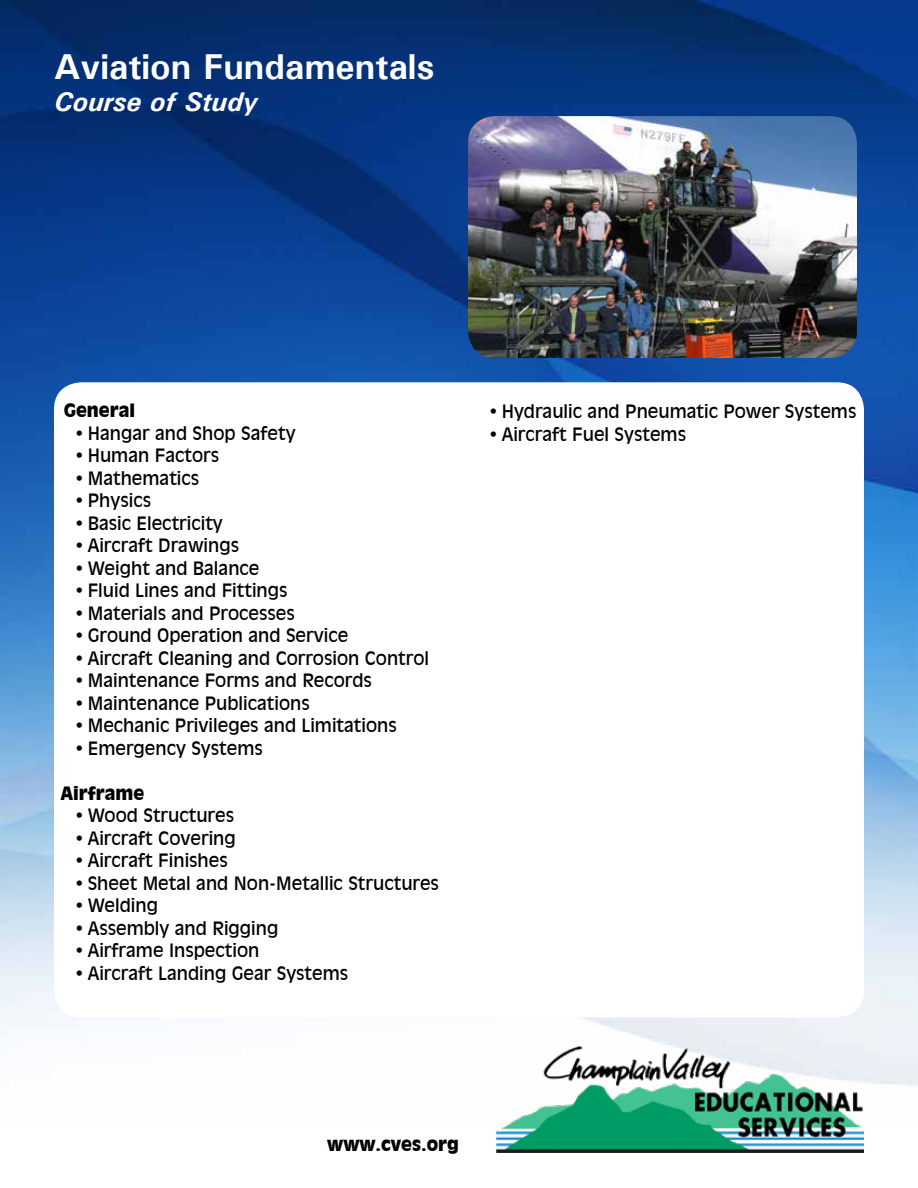
<style>
.page{position:relative;width:918px;height:1188px;background:#fff}
.page>*{position:absolute;margin:0;border:0;box-sizing:border-box;transform-origin:0 0}
.t1{font:700 36px "Univers";color:#fff}
.t2{font:italic 700 27px "Univers";color:#fff}
.t3{font:18px "Incised 901 BT";color:#000}
.t4{font:900 18px "Incised 901 BT";color:#000}
</style>
<div class="page">
<img style="left:0;top:0;width:918px;height:1086px">
<div style="left:54px;top:382px;width:810px;height:635px;background:#fff;border-radius:27px"></div>
<img style="left:468px;top:116px;width:389px;height:242px">
<img style="left:497px;top:1047px;width:367px;height:106px">
<h1 class="t1" style="left:54px;top:44px;width:382px">Aviation Fundamentals</h1>
<h2 class="t2" style="left:54px;top:85px;width:205px">Course of Study</h2>
<p class="t4" style="left:64px;top:400px;width:73px">General</p>
<p class="t3" style="left:74px;top:423px;width:223px">• Hangar and Shop Safety</p>
<p class="t3" style="left:74px;top:445px;width:146px">• Human Factors</p>
<p class="t3" style="left:74px;top:468px;width:127px">• Mathematics</p>
<p class="t3" style="left:74px;top:490px;width:78px">• Physics</p>
<p class="t3" style="left:74px;top:513px;width:150px">• Basic Electricity</p>
<p class="t3" style="left:74px;top:535px;width:166px">• Aircraft Drawings</p>
<p class="t3" style="left:74px;top:558px;width:187px">• Weight and Balance</p>
<p class="t3" style="left:74px;top:580px;width:215px">• Fluid Lines and Fittings</p>
<p class="t3" style="left:74px;top:603px;width:222px">• Materials and Processes</p>
<p class="t3" style="left:74px;top:625px;width:276px">• Ground Operation and Service</p>
<p class="t3" style="left:74px;top:648px;width:356px">• Aircraft Cleaning and Corrosion Control</p>
<p class="t3" style="left:74px;top:670px;width:299px">• Maintenance Forms and Records</p>
<p class="t3" style="left:74px;top:693px;width:237px">• Maintenance Publications</p>
<p class="t3" style="left:74px;top:715px;width:324px">• Mechanic Privileges and Limitations</p>
<p class="t3" style="left:74px;top:738px;width:190px">• Emergency Systems</p>
<p class="t4" style="left:61px;top:782px;width:85px">Airframe</p>
<p class="t3" style="left:74px;top:805px;width:161px">• Wood Structures</p>
<p class="t3" style="left:74px;top:828px;width:163px">• Aircraft Covering</p>
<p class="t3" style="left:74px;top:850px;width:155px">• Aircraft Finishes</p>
<p class="t3" style="left:74px;top:873px;width:366px">• Sheet Metal and Non-Metallic Structures</p>
<p class="t3" style="left:74px;top:895px;width:85px">• Welding</p>
<p class="t3" style="left:74px;top:918px;width:206px">• Assembly and Rigging</p>
<p class="t3" style="left:74px;top:940px;width:187px">• Airframe Inspection</p>
<p class="t3" style="left:74px;top:963px;width:276px">• Aircraft Landing Gear Systems</p>
<p class="t3" style="left:488px;top:401px;width:370px">• Hydraulic and Pneumatic Power Systems</p>
<p class="t3" style="left:488px;top:424px;width:199px">• Aircraft Fuel Systems</p>
<p class="t4" style="left:327px;top:1134px;width:133px">www.cves.org</p>
</div>
